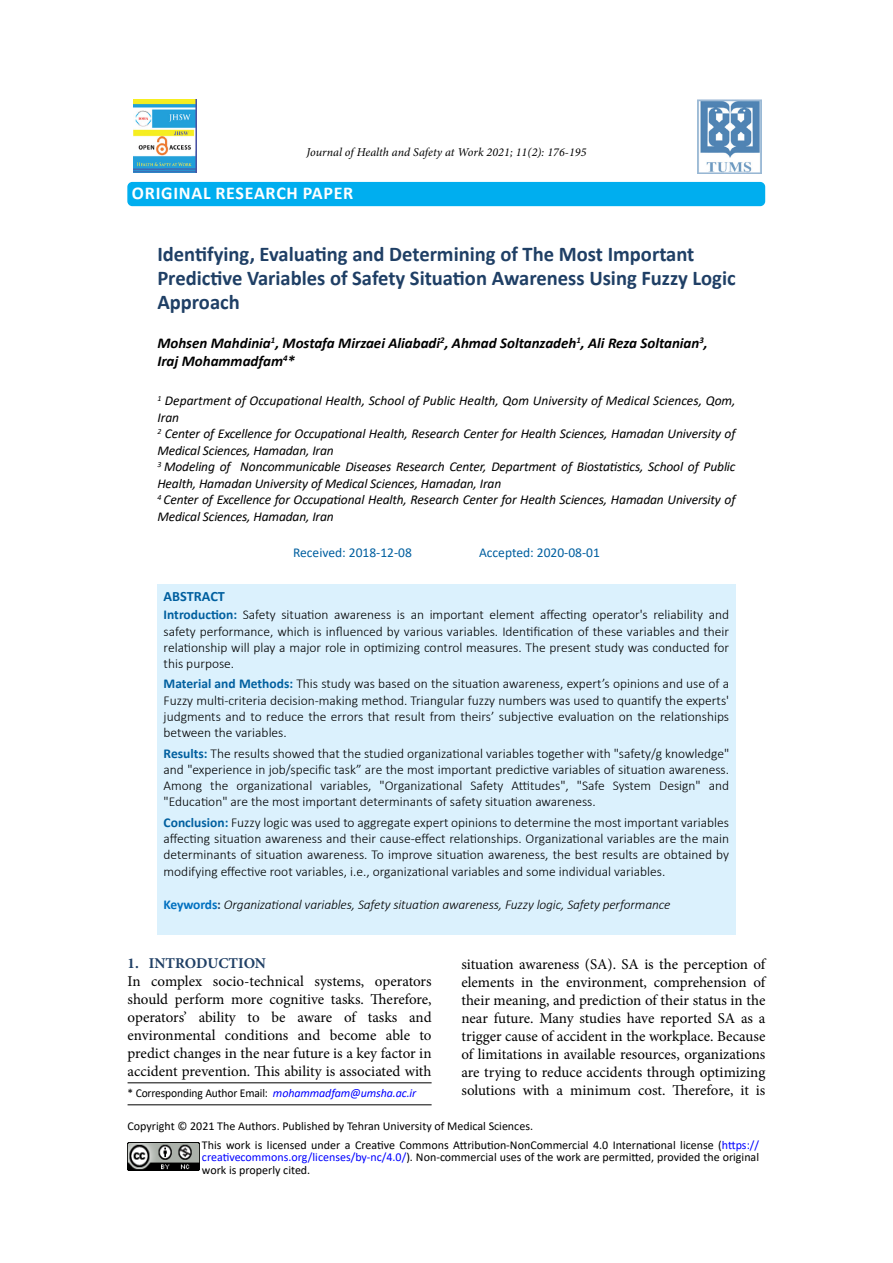
<style>
.page{position:relative;width:893px;height:1263px;background:#fff}
.page>*{position:absolute;margin:0;border:0;box-sizing:border-box;transform-origin:0 0}
.t1{font:700 21px/24px "Calibri";color:#1f3f65}
.t2{font:700 19.5px "Calibri";letter-spacing:.04em;color:#fff}
.t3{font:700 18px "Calibri";letter-spacing:.04em;color:#fff}
.t4{font:15px/18px "Minion Pro";color:#000;text-align:justify}
.t5{font:italic 700 15px/18px "Calibri";color:#000}
.t6{font:700 15px "Minion Pro";color:#1f3f65}
.t7{font:700 14.25px "Calibri";color:#005f9f}
.t8{font:300 13.5px/16.2px "Calibri";color:#000;text-align:justify}
.t9{font:italic 13.5px/16.5px "Calibri";letter-spacing:-.01em;color:#000}
.t10{font:italic 300 13.5px "Calibri";letter-spacing:-.01em;color:#000}
.t11{font:13.5px "Calibri";color:#005f9f}
.t12{font:12px/19px "Calibri";color:#000}
.t13{font:12px "Calibri";color:#000;scale:.96 1}
.t14{font:italic 12px "Minion Pro";color:#000}
.s1{font-weight:700;color:#005f9f}
.s2{font-weight:700;font-style:normal;color:#0070c0}
.s3{font-weight:700;font-style:normal;color:#1f3f65}
.s4{color:#00f}
.s5{font-style:italic;color:#00f}
</style>
<div class="page">
<div style="left:157px;top:584px;width:578px;height:351px;background:#dbf1fd"></div>
<div style="left:128px;top:183px;width:636px;height:22px;background:#00aeef;border-radius:4px"></div>
<div style="left:127px;top:182px;width:638px;height:24px;border:2px solid #00aeef;border-radius:4px"></div>
<hr style="left:128px;top:1082px;width:304px;height:1px;background:#000">
<img style="left:133px;top:99px;width:63px;height:73px">
<img style="left:697px;top:99px;width:64px;height:74px">
<hr style="left:128px;top:1104px;width:304px;height:1px;background:#000">
<img style="left:128px;top:1142px;width:71px;height:28px">
<p class="t14" style="left:306px;top:144px;width:282px">Journal of Health and Safety at Work 2021; 11(2): 176-195</p>
<h2 class="t2" style="left:165px;top:178px;width:166px">RESEARCH ARTICLE</h2>
<h3 class="t3" style="left:132px;top:180px;width:223px">ORIGINAL RESEARCH PAPER</h3>
<h1 class="t1" style="left:157px;top:242px;width:580px">Identifying, Evaluating and Determining of The Most Important<br>Predictive Variables of Safety Situation Awareness Using Fuzzy Logic<br>Approach</h1>
<p class="t5" style="left:157px;top:334px;width:552px">Mohsen Mahdinia<sup>1</sup>, Mostafa Mirzaei Aliabadi<sup>2</sup>, Ahmad Soltanzadeh<sup>1</sup>, Ali Reza Soltanian<sup>3</sup>,<br>Iraj Mohammadfam<sup>4</sup>*</p>
<p class="t9" style="left:157px;top:392px;width:580px"><sup>1</sup> Department of Occupational Health, School of Public Health, Qom University of Medical Sciences, Qom, Iran<br><sup>2</sup> Center of Excellence for Occupational Health, Research Center for Health Sciences, Hamadan University of Medical Sciences, Hamadan, Iran<br><sup>3</sup> Modeling of Noncommunicable Diseases Research Center, Department of Biostatistics, School of Public Health, Hamadan University of Medical Sciences, Hamadan, Iran<br><sup>4</sup> Center of Excellence for Occupational Health, Research Center for Health Sciences, Hamadan University of Medical Sciences, Hamadan, Iran</p>
<p class="t11" style="left:293px;top:543px;width:120px">Received: 2018-12-08</p>
<p class="t11" style="left:479px;top:543px;width:122px">Accepted: 2020-08-01</p>
<p class="t7" style="left:164px;top:586px;width:63px">ABSTRACT</p>
<p class="t8" style="left:164px;top:607px;width:567px"><span class="s1">Introduction:</span> Safety situation awareness is an important element affecting operator's reliability and safety performance, which is influenced by various variables. Identification of these variables and their relationship will play a major role in optimizing control measures. The present study was conducted for this purpose.</p>
<p class="t8" style="left:164px;top:676px;width:567px"><span class="s1">Material and Methods:</span> This study was based on the situation awareness, expert’s opinions and use of a Fuzzy multi-criteria decision-making method. Triangular fuzzy numbers was used to quantify the experts' judgments and to reduce the errors that result from theirs’ subjective evaluation on the relationships between the variables.</p>
<p class="t8" style="left:164px;top:745px;width:567px"><span class="s1">Results:</span> The results showed that the studied organizational variables together with "safety/g knowledge" and "experience in job/specific task” are the most important predictive variables of situation awareness.<br>Among the organizational variables, "Organizational Safety Attitudes", "Safe System Design" and "Education" are the most important determinants of safety situation awareness.</p>
<p class="t8" style="left:164px;top:814px;width:567px"><span class="s1">Conclusion:</span> Fuzzy logic was used to aggregate expert opinions to determine the most important variables affecting situation awareness and their cause-effect relationships. Organizational variables are the main determinants of situation awareness. To improve situation awareness, the best results are obtained by modifying effective root variables, i.e., organizational variables and some individual variables.</p>
<p class="t10" style="left:164px;top:896px;width:508px"><span class="s2">Keywords</span><span class="s3">:</span> Organizational variables, Safety situation awareness, Fuzzy logic, Safety performance</p>
<p class="t6" style="left:128px;top:952px;width:140px">1. INTRODUCTION</p>
<p class="t4" style="left:128px;top:972px;width:306px">In complex socio-technical systems, operators should perform more cognitive tasks. Therefore, operators’ ability to be aware of tasks and environmental conditions and become able to predict changes in the near future is a key factor in accident prevention. This ability is associated with</p>
<p class="t4" style="left:461px;top:955px;width:306px">situation awareness (SA). SA is the perception of elements in the environment, comprehension of their meaning, and prediction of their status in the near future. Many studies have reported SA as a trigger cause of accident in the workplace. Because of limitations in available resources, organizations are trying to reduce accidents through optimizing solutions with a minimum cost. Therefore, it is</p>
<p class="t12" style="left:202px;top:1116px;width:559px;text-indent:-74px">Copyright © 2021 The Authors. Published by Tehran University of Medical Sciences.<br>This work is licensed under a Creative Commons Attribution-NonCommercial 4.0 International license (<span class="s4">https://</span></p>
<p class="t12" style="left:202px;top:1150px;width:559px;line-height:12.8px"><span class="s4">creativecommons.org/licenses/by-nc/4.0/</span>). Non-commercial uses of the work are permitted, provided the original work is properly cited.</p>
<p class="t13" style="left:128px;top:1084px;width:302px">* Corresponding Author Email: <span class="s5">mohammadfam@umsha.ac.ir</span></p>
</div>
